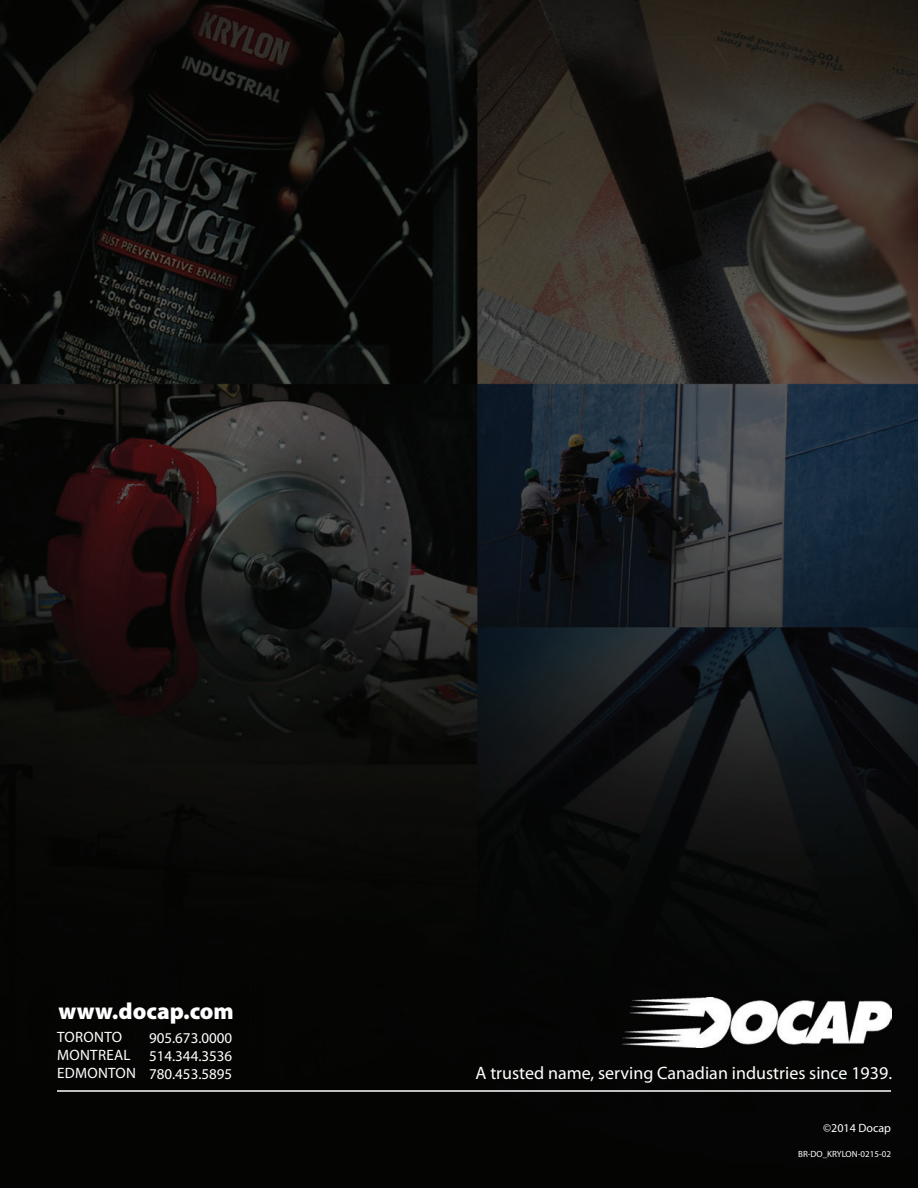
<style>
.page{position:relative;width:918px;height:1188px;background:#fff}
.page>*{position:absolute;margin:0;border:0;box-sizing:border-box;transform-origin:0 0}
.t1{font:900 23.25px "Myriad Pro";color:#fff}
.t2{font:18px "Myriad Pro";color:#fff}
.t3{font:15px/18px "Myriad Pro";color:#fff;text-align:justify}
.t4{font:15px/18px "Myriad Pro";letter-spacing:.02em;color:#fff}
.t5{font:12px "Myriad Pro";color:#fff}
.t6{font:9px "Myriad Pro";color:#fff}
</style>
<div class="page">
<img style="left:0;top:0;width:918px;height:1188px">
<img style="left:622px;top:998px;width:270px;height:49px">
<hr style="left:57px;top:1090px;width:834px;height:2px;background:#fff">
<p class="t1" style="left:58px;top:998px;width:177px">www.docap.com</p>
<p class="t4" style="left:57px;top:1028px;width:80px">TORONTO<br>MONTREAL<br>EDMONTON</p>
<p class="t3" style="left:149px;top:1029px;width:85px">905.673.0000<br>514.344.3536<br>780.453.5895</p>
<p class="t2" style="left:476px;top:1062px;width:418px">A trusted name, serving Canadian industries since 1939.</p>
<p class="t5" style="left:823px;top:1121px;width:69px">©2014 Docap</p>
<p class="t6" style="left:798px;top:1149px;width:94px">BR-DO_KRYLON-0215-02</p>
</div>
